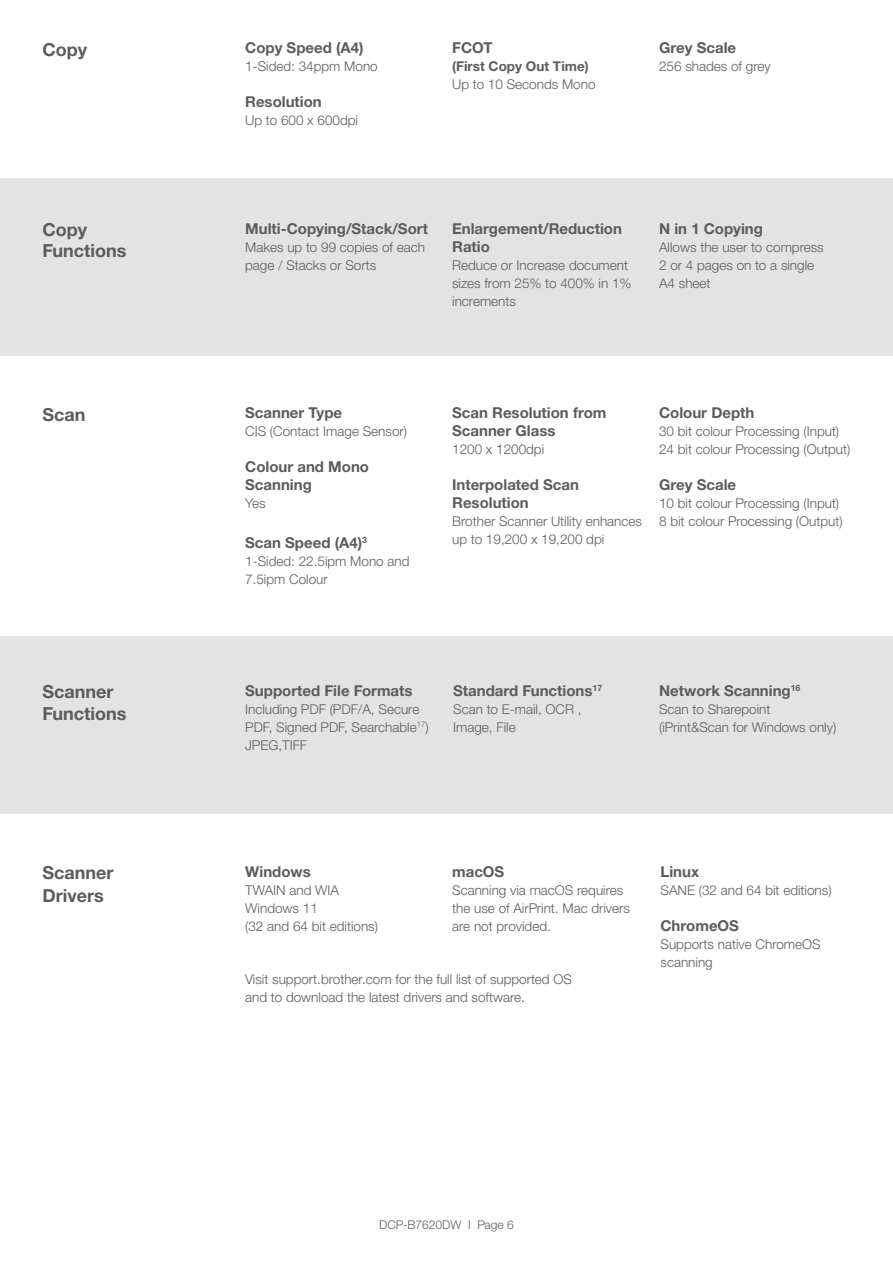
<style>
.page{position:relative;width:893px;height:1263px;background:#fff}
.page>*{position:absolute;margin:0;border:0;box-sizing:border-box;transform-origin:0 0}
.t1{font:700 18px/22.5px "Helvetica Neue LTW1 G";color:#5c5c5b}
.t2{font:700 15px/18px "Helvetica Neue LTW1 G";color:#5c5c5b}
.t3{font:300 13.5px/18px "Helvetica Neue LTW1 G";color:#5c5c5b}
.t4{font:700 13.5px "Helvetica Neue LTW1 G";color:#5c5c5b}
.t5{font:300 12px "Helvetica Neue LTW1 G";color:#5c5c5b}
</style>
<div class="page">
<div style="left:0;top:179px;width:893px;height:177px;background:#e3e3e3"></div>
<div style="left:0;top:636px;width:893px;height:177px;background:#e3e3e3"></div>
<h1 class="t1" style="left:43px;top:38px;width:46px">Copy</h1>
<p class="t2" style="left:245px;top:39px;width:120px">Copy Speed (A4)</p>
<p class="t3" style="left:245px;top:58px;width:134px">1-Sided: 34ppm Mono</p>
<p class="t2" style="left:245px;top:93px;width:78px">Resolution</p>
<p class="t3" style="left:245px;top:112px;width:114px">Up to 600 x 600dpi</p>
<p class="t2" style="left:452px;top:39px;width:42px">FCOT</p>
<p class="t4" style="left:452px;top:58px;width:138px">(First Copy Out Time)</p>
<p class="t3" style="left:452px;top:76px;width:145px">Up to 10 Seconds Mono</p>
<p class="t2" style="left:659px;top:39px;width:79px">Grey Scale</p>
<p class="t3" style="left:659px;top:57px;width:113px">256 shades of grey</p>
<h1 class="t1" style="left:43px;top:219px;width:85px;line-height:21px">Copy<br>Functions</h1>
<p class="t2" style="left:245px;top:220px;width:184px">Multi-Copying/Stack/Sort</p>
<p class="t3" style="left:245px;top:238px;width:181px">Makes up to 99 copies of each page / Stacks or Sorts</p>
<p class="t2" style="left:452px;top:220px;width:171px">Enlargement/Reduction<br>Ratio</p>
<p class="t3" style="left:452px;top:256px;width:181px">Reduce or Increase document sizes from 25% to 400% in 1% increments</p>
<p class="t2" style="left:659px;top:220px;width:105px">N in 1 Copying</p>
<p class="t3" style="left:659px;top:238px;width:166px">Allows the user to compress<br>2 or 4 pages on to a single<br>A4 sheet</p>
<h1 class="t1" style="left:43px;top:403px;width:45px">Scan</h1>
<p class="t2" style="left:245px;top:404px;width:98px">Scanner Type</p>
<p class="t3" style="left:245px;top:423px;width:163px">CIS (Contact Image Sensor)</p>
<p class="t2" style="left:245px;top:458px;width:125px">Colour and Mono<br>Scanning</p>
<p class="t3" style="left:245px;top:495px;width:22px">Yes</p>
<p class="t2" style="left:245px;top:533px;width:123px">Scan Speed (A4)<sup>3</sup></p>
<p class="t3" style="left:245px;top:552px;width:166px">1-Sided: 22.5ipm Mono and<br>7.5ipm Colour</p>
<p class="t2" style="left:452px;top:404px;width:156px">Scan Resolution from<br>Scanner Glass</p>
<p class="t3" style="left:452px;top:441px;width:94px">1200 x 1200dpi</p>
<p class="t2" style="left:452px;top:476px;width:128px">Interpolated Scan<br>Resolution</p>
<p class="t3" style="left:452px;top:513px;width:191px">Brother Scanner Utility enhances up to 19,200 x 19,200 dpi</p>
<p class="t2" style="left:659px;top:404px;width:97px">Colour Depth</p>
<p class="t3" style="left:659px;top:423px;width:193px">30 bit colour Processing (Input)<br>24 bit colour Processing (Output)</p>
<p class="t2" style="left:659px;top:476px;width:79px">Grey Scale</p>
<p class="t3" style="left:659px;top:495px;width:185px">10 bit colour Processing (Input)<br>8 bit colour Processing (Output)</p>
<h1 class="t1" style="left:43px;top:680px;width:85px">Scanner<br>Functions</h1>
<p class="t2" style="left:245px;top:681px;width:169px">Supported File Formats</p>
<p class="t3" style="left:245px;top:700px;width:185px">Including PDF (PDF/A, Secure<br>PDF, Signed PDF, Searchable<sup>17</sup>)<br>JPEG,TIFF</p>
<p class="t2" style="left:453px;top:681px;width:150px">Standard Functions<sup>17</sup></p>
<p class="t3" style="left:453px;top:700px;width:130px">Scan to E-mail, OCR ,<br>Image, File</p>
<p class="t2" style="left:659px;top:681px;width:143px">Network Scanning<sup>16</sup></p>
<p class="t3" style="left:659px;top:700px;width:179px">Scan to Sharepoint (iPrint&amp;Scan for Windows only)</p>
<h1 class="t1" style="left:43px;top:861px;width:73px">Scanner<br>Drivers</h1>
<p class="t2" style="left:245px;top:863px;width:67px">Windows</p>
<p class="t3" style="left:245px;top:881px;width:134px">TWAIN and WIA<br>Windows 11<br>(32 and 64 bit editions)</p>
<p class="t2" style="left:452px;top:863px;width:54px">macOS</p>
<p class="t3" style="left:452px;top:881px;width:179px">Scanning via macOS requires the use of AirPrint. Mac drivers are not provided.</p>
<p class="t3" style="left:245px;top:970px;width:328px">Visit support.brother.com for the full list of supported OS and to download the latest drivers and software.</p>
<p class="t2" style="left:660px;top:863px;width:40px">Linux</p>
<p class="t3" style="left:660px;top:881px;width:173px">SANE (32 and 64 bit editions)</p>
<p class="t2" style="left:660px;top:917px;width:80px">ChromeOS</p>
<p class="t3" style="left:660px;top:935px;width:162px">Supports native ChromeOS scanning</p>
<p class="t5" style="left:379px;top:1217px;width:136px">DCP-B7620DW I Page 6</p>
</div>
